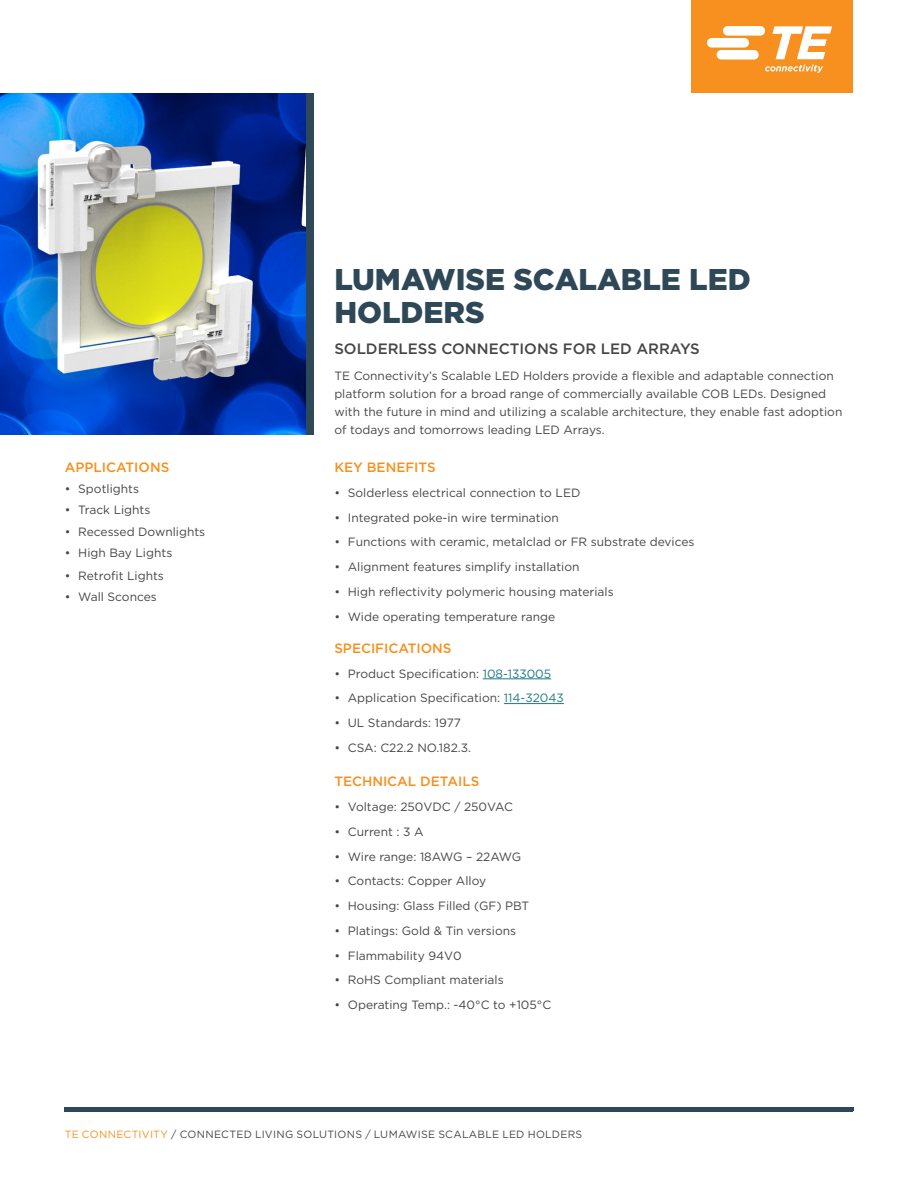
<style>
.page{position:relative;width:918px;height:1188px;background:#fff}
.page>*{position:absolute;margin:0;border:0;box-sizing:border-box;transform-origin:0 0}
.t1{font:900 30px/33px "Gotham";color:#2e4857}
.t2{font:500 15px "Gotham";color:#464547}
.t3{font:500 13.5px "Gotham";color:#f7901e}
.t4{font:12px/18px "Gotham";color:#464547}
.t5{font:10.5px "Gotham";letter-spacing:.025em;color:#464547}
.s1{color:#1f7b80}
.s2{color:#f7901e}
</style>
<div class="page">
<img style="left:0;top:93px;width:307px;height:341px">
<div style="left:307px;top:93px;width:7px;height:282px;background:#2e4857"></div>
<div style="left:307px;top:374px;width:7px;height:60px;background:#2e4857"></div>
<div style="left:691px;top:0;width:162px;height:93px;background:#f7901e"></div>
<svg style="left:707px;top:26px;width:125px;height:47px"></svg>
<hr style="left:65px;top:1107px;width:788px;height:4px;background:#2e4857">
<hr style="left:483px;top:679px;width:68px;height:1px;background:#1f7b80">
<hr style="left:504px;top:703px;width:60px;height:1px;background:#1f7b80">
<h1 class="t1" style="left:334px;top:263px;width:418px">LUMAWISE SCALABLE LED<br>HOLDERS</h1>
<p class="t3" style="left:65px;top:459px;width:106px">APPLICATIONS</p>
<p class="t4" style="left:65px;top:480px;width:76px">• Spotlights</p>
<p class="t4" style="left:65px;top:501px;width:87px">• Track Lights</p>
<p class="t4" style="left:65px;top:522px;width:142px">• Recessed Downlights</p>
<p class="t4" style="left:65px;top:543px;width:109px">• High Bay Lights</p>
<p class="t4" style="left:65px;top:566px;width:101px">• Retrofit Lights</p>
<p class="t4" style="left:65px;top:587px;width:94px">• Wall Sconces</p>
<p class="t2" style="left:334px;top:339px;width:367px">SOLDERLESS CONNECTIONS FOR LED ARRAYS</p>
<p class="t4" style="left:334px;top:366px;width:510px">TE Connectivity’s Scalable LED Holders provide a flexible and adaptable connection platform solution for a broad range of commercially available COB LEDs. Designed with the future in mind and utilizing a scalable architecture, they enable fast adoption of todays and tomorrows leading LED Arrays.</p>
<p class="t3" style="left:334px;top:459px;width:103px">KEY BENEFITS</p>
<p class="t4" style="left:334px;top:483px;width:248px">• Solderless electrical connection to LED</p>
<p class="t4" style="left:334px;top:508px;width:226px">• Integrated poke-in wire termination</p>
<p class="t4" style="left:334px;top:533px;width:362px">• Functions with ceramic, metalclad or FR substrate devices</p>
<p class="t4" style="left:334px;top:558px;width:247px">• Alignment features simplify installation</p>
<p class="t4" style="left:334px;top:582px;width:281px">• High reflectivity polymeric housing materials</p>
<p class="t4" style="left:334px;top:607px;width:222px">• Wide operating temperature range</p>
<p class="t3" style="left:334px;top:639px;width:119px">SPECIFICATIONS</p>
<p class="t4" style="left:334px;top:664px;width:218px">• Product Specification: <span class="s1">108-133005</span></p>
<p class="t4" style="left:334px;top:689px;width:231px">• Application Specification: <span class="s1">114-32043</span></p>
<p class="t4" style="left:334px;top:714px;width:128px">• UL Standards: 1977</p>
<p class="t4" style="left:334px;top:738px;width:138px">• CSA: C22.2 NO.182.3.</p>
<p class="t3" style="left:334px;top:773px;width:146px">TECHNICAL DETAILS</p>
<p class="t4" style="left:334px;top:798px;width:180px">• Voltage: 250VDC / 250VAC</p>
<p class="t4" style="left:334px;top:822px;width:91px">• Current : 3 A</p>
<p class="t4" style="left:334px;top:847px;width:188px">• Wire range: 18AWG – 22AWG</p>
<p class="t4" style="left:334px;top:872px;width:153px">• Contacts: Copper Alloy</p>
<p class="t4" style="left:334px;top:897px;width:196px">• Housing: Glass Filled (GF) PBT</p>
<p class="t4" style="left:334px;top:921px;width:183px">• Platings: Gold &amp; Tin versions</p>
<p class="t4" style="left:334px;top:946px;width:129px">• Flammability 94V0</p>
<p class="t4" style="left:334px;top:971px;width:171px">• RoHS Compliant materials</p>
<p class="t4" style="left:334px;top:996px;width:218px">• Operating Temp.: -40°C to +105°C</p>
<p class="t5" style="left:65px;top:1127px;width:519px"><span class="s2">TE CONNECTIVITY</span> / CONNECTED LIVING SOLUTIONS / LUMAWISE SCALABLE LED HOLDERS</p>
</div>
